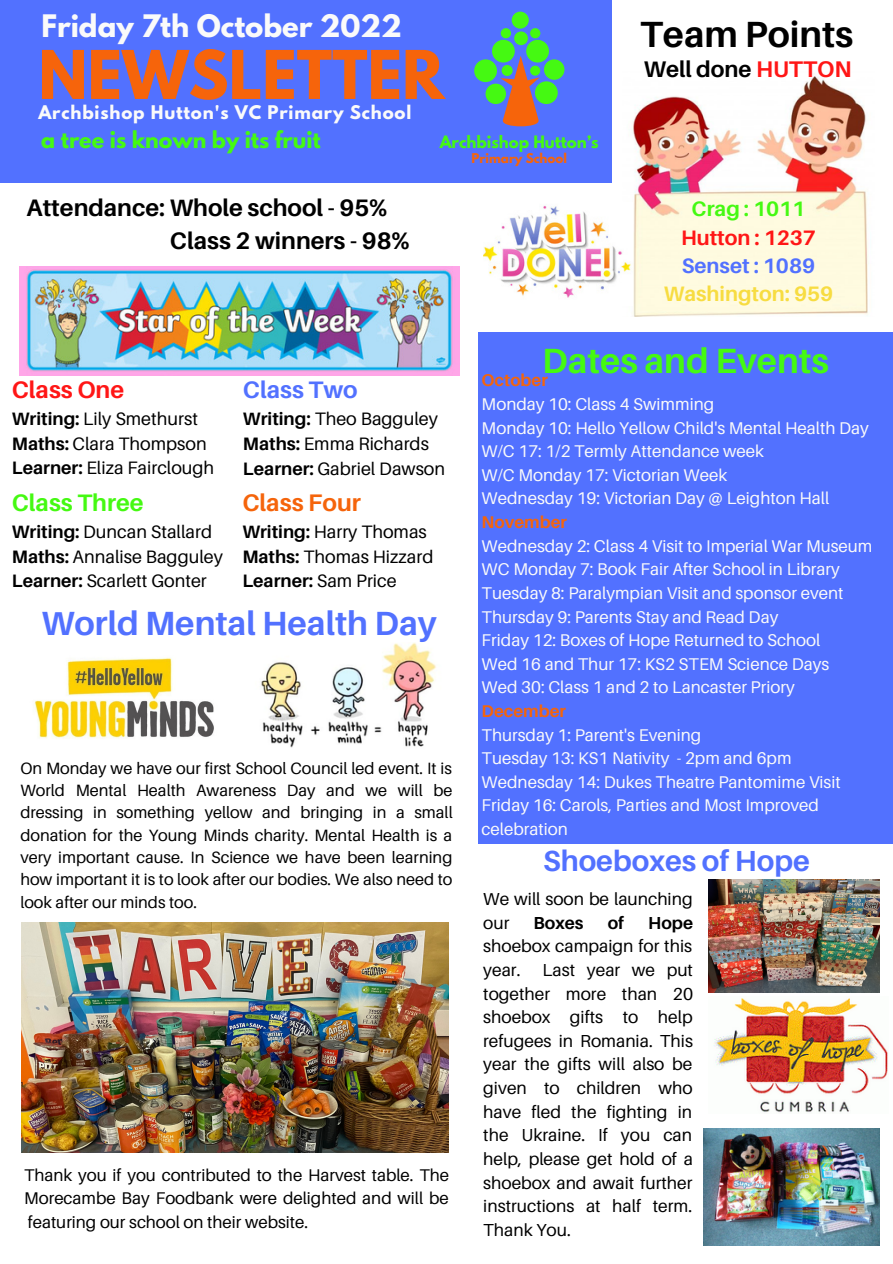
<style>
.page{position:relative;width:893px;height:1264px;background:#fff}
.page>*{position:absolute;margin:0;border:0;box-sizing:border-box;transform-origin:0 0}
.t1{font:700 59.4px "League Spartan";color:#f6640b}
.t2{font:700 36.45px "Aileron";color:#000}
.t3{font:700 35.1px "Aileron";color:#45f912}
.t4{font:700 33.45px "Aileron";color:#5271ff}
.t5{font:700 28.95px "Aileron";color:#5271ff}
.t6{font:700 27.45px "League Spartan";color:#fafafa}
.t7{font:700 24px "Aileron";color:#f5640b}
.t8{font:700 23.85px/32.5px "Aileron";color:#000}
.t9{font:700 23.85px "Aileron";color:#45f912}
.t10{font:700 23.85px "Aileron";color:#ff1616}
.t11{font:700 23.85px "Aileron";color:#5271ff}
.t12{font:700 22.65px "Aileron";color:#000}
.t13{font:700 20.85px "Aileron";color:#f7dc41}
.t14{font:700 20.85px "Aileron";color:#ff1616}
.t15{font:700 20.85px "Aileron";color:#5271ff}
.t16{font:700 20.85px "Aileron";color:#45f912}
.t17{font:700 20.55px "League Spartan";color:#45f912}
.t18{font:18px/24.8px "Aileron";color:#000}
.t19{font:17.4px/23.5px "Aileron";color:#000}
.t20{font:700 17.4px "Aileron";color:#000}
.t21{font:16.95px/23.5px "Aileron";color:#fafafa}
.t22{font:16.95px/23.5px "Aileron";color:#000;text-align:justify}
.t23{font:700 16.95px "Aileron";color:#f5640b}
.t24{font:700 16.65px "League Spartan";letter-spacing:.05em;color:#fafafa}
.t25{font:16.35px/22.4px "Aileron";color:#000;text-align:justify}
.t26{font:700 15.15px "League Spartan";color:#45f912}
.t27{font:700 12px "League Spartan";color:#f5640b}
.s1{color:#ff1616}
.s2{font-weight:700}
</style>
<div class="page">
<div style="left:478px;top:332px;width:414px;height:512px;background:#5271ff"></div>
<div style="left:0;top:0;width:611px;height:182px;background:#5271ff"></div>
<div style="left:492px;top:40px;width:22px;height:23px;background:#45f912;border-radius:50%"></div>
<div style="left:474px;top:59px;width:23px;height:23px;background:#45f912;border-radius:50%"></div>
<div style="left:485px;top:84px;width:21px;height:20px;background:#45f912;border-radius:50%"></div>
<div style="left:526px;top:40px;width:23px;height:23px;background:#45f912;border-radius:50%"></div>
<div style="left:544px;top:59px;width:20px;height:21px;background:#45f912;border-radius:50%"></div>
<div style="left:511px;top:12px;width:17px;height:17px;background:#45f912;border-radius:50%"></div>
<div style="left:514px;top:31px;width:14px;height:14px;background:#45f912;border-radius:50%"></div>
<div style="left:530px;top:28px;width:10px;height:10px;background:#45f912;border-radius:50%"></div>
<div style="left:500px;top:28px;width:11px;height:10px;background:#45f912;border-radius:50%"></div>
<div style="left:535px;top:81px;width:22px;height:23px;background:#45f912;border-radius:50%"></div>
<svg style="left:500px;top:56px;width:41px;height:70px"></svg>
<img style="left:633px;top:76px;width:235px;height:241px">
<img style="left:19px;top:267px;width:440px;height:109px">
<img style="left:483px;top:205px;width:148px;height:93px">
<img style="left:22px;top:923px;width:426px;height:229px">
<img style="left:708px;top:879px;width:171px;height:113px">
<img style="left:713px;top:998px;width:175px;height:114px">
<img style="left:703px;top:1128px;width:176px;height:117px">
<img style="left:34px;top:658px;width:180px;height:81px">
<img style="left:261px;top:642px;width:175px;height:106px">
<h3 class="t6" style="left:41px;top:12px;width:362px">Friday 7th October 2022</h3>
<h1 class="t1" style="left:38px;top:45px;width:407px">NEWSLETTER</h1>
<p class="t24" style="left:38px;top:104px;width:374px">Archbishop Hutton's VC Primary School</p>
<p class="t17" style="left:41px;top:130px;width:281px">a tree is known by its fruit</p>
<p class="t26" style="left:439px;top:134px;width:160px">Archbishop Hutton’s</p>
<p class="t27" style="left:471px;top:152px;width:97px">Primary School</p>
<h3 class="t8" style="left:170px;top:191px;width:241px;text-indent:-143px">Attendance: Whole school - 95%<br>Class 2 winners - 98%</h3>
<h2 class="t2" style="left:640px;top:12px;width:215px">Team Points</h2>
<h3 class="t12" style="left:643px;top:55px;width:209px">Well done <span class="s1">HUTTON</span></h3>
<p class="t16" style="left:691px;top:196px;width:115px">Crag : 1011</p>
<p class="t14" style="left:681px;top:224px;width:136px">Hutton : 1237</p>
<p class="t15" style="left:681px;top:253px;width:135px">Senset : 1089</p>
<p class="t13" style="left:663px;top:281px;width:171px">Washington: 959</p>
<h3 class="t10" style="left:12px;top:375px;width:114px">Class One</h3>
<p class="t18" style="left:12px;top:406px;width:204px"><span class="s2">Writing:</span> Lily Smethurst<br><span class="s2">Maths:</span> Clara Thompson<br><span class="s2">Learner:</span> Eliza Fairclough</p>
<h3 class="t9" style="left:12px;top:488px;width:133px">Class Three</h3>
<p class="t18" style="left:12px;top:519px;width:212px"><span class="s2">Writing:</span> Duncan Stallard<br><span class="s2">Maths:</span> Annalise Bagguley<br><span class="s2">Learner:</span> Scarlett Gonter</p>
<h3 class="t11" style="left:243px;top:375px;width:116px">Class Two</h3>
<p class="t18" style="left:243px;top:406px;width:204px"><span class="s2">Writing:</span> Theo Bagguley<br><span class="s2">Maths:</span> Emma Richards<br><span class="s2">Learner:</span> Gabriel Dawson</p>
<h3 class="t7" style="left:242px;top:487px;width:120px">Class Four</h3>
<p class="t18" style="left:242px;top:519px;width:192px"><span class="s2">Writing:</span> Harry Thomas<br><span class="s2">Maths:</span> Thomas Hizzard<br><span class="s2">Learner:</span> Sam Price</p>
<h3 class="t4" style="left:42px;top:602px;width:397px">World Mental Health Day</h3>
<p class="t25" style="left:20px;top:756px;width:434px">On Monday we have our first School Council led event. It is World Mental Health Awareness Day and we will be dressing in something yellow and bringing in a small donation for the Young Minds charity. Mental Health is a very important cause. In Science we have been learning how important it is to look after our bodies. We also need to look after our minds too.</p>
<p class="t22" style="left:24px;top:1162px;width:426px">Thank you if you contributed to the Harvest table. The Morecambe Bay Foodbank were delighted and will be featuring our school on their website.</p>
<h3 class="t3" style="left:542px;top:339px;width:288px">Dates and Events</h3>
<p class="t23" style="left:481px;top:370px;width:68px">October</p>
<p class="t21" style="left:481px;top:392px;width:389px">Monday 10: Class 4 Swimming<br>Monday 10: Hello Yellow Child's Mental Health Day W/C 17: 1/2 Termly Attendance week<br>W/C Monday 17: Victorian Week<br>Wednesday 19: Victorian Day @ Leighton Hall</p>
<p class="t23" style="left:481px;top:511px;width:87px">November</p>
<p class="t21" style="left:481px;top:533px;width:392px">Wednesday 2: Class 4 Visit to Imperial War Museum WC Monday 7: Book Fair After School in Library Tuesday 8: Paralympian Visit and sponsor event Thursday 9: Parents Stay and Read Day<br>Friday 12: Boxes of Hope Returned to School<br>Wed 16 and Thur 17: KS2 STEM Science Days<br>Wed 30: Class 1 and 2 to Lancaster Priory</p>
<p class="t23" style="left:481px;top:700px;width:86px">December</p>
<p class="t21" style="left:481px;top:722px;width:360px">Thursday 1: Parent's Evening<br>Tuesday 13: KS1 Nativity - 2pm and 6pm Wednesday 14: Dukes Theatre Pantomime Visit Friday 16: Carols, Parties and Most Improved celebration</p>
<h3 class="t5" style="left:543px;top:842px;width:268px">Shoeboxes of Hope</h3>
<p class="t19" style="left:483px;top:886px;width:211px">We will soon be launching our</p>
<p class="t20" style="left:533px;top:911px;width:52px">Boxes</p>
<p class="t20" style="left:607px;top:911px;width:18px">of</p>
<p class="t20" style="left:648px;top:911px;width:46px">Hope</p>
<p class="t19" style="left:483px;top:934px;width:210px">shoebox campaign for this year.</p>
<p class="t19" style="left:483px;top:957px;width:211px;text-align:justify;text-indent:59px">Last year we put together more than 20 shoebox gifts to help refugees in Romania. This year the gifts will also be given to children who have fled the fighting in the Ukraine. If you can help, please get hold of a shoebox and await further instructions at half term.<br>Thank You.</p>
</div>
